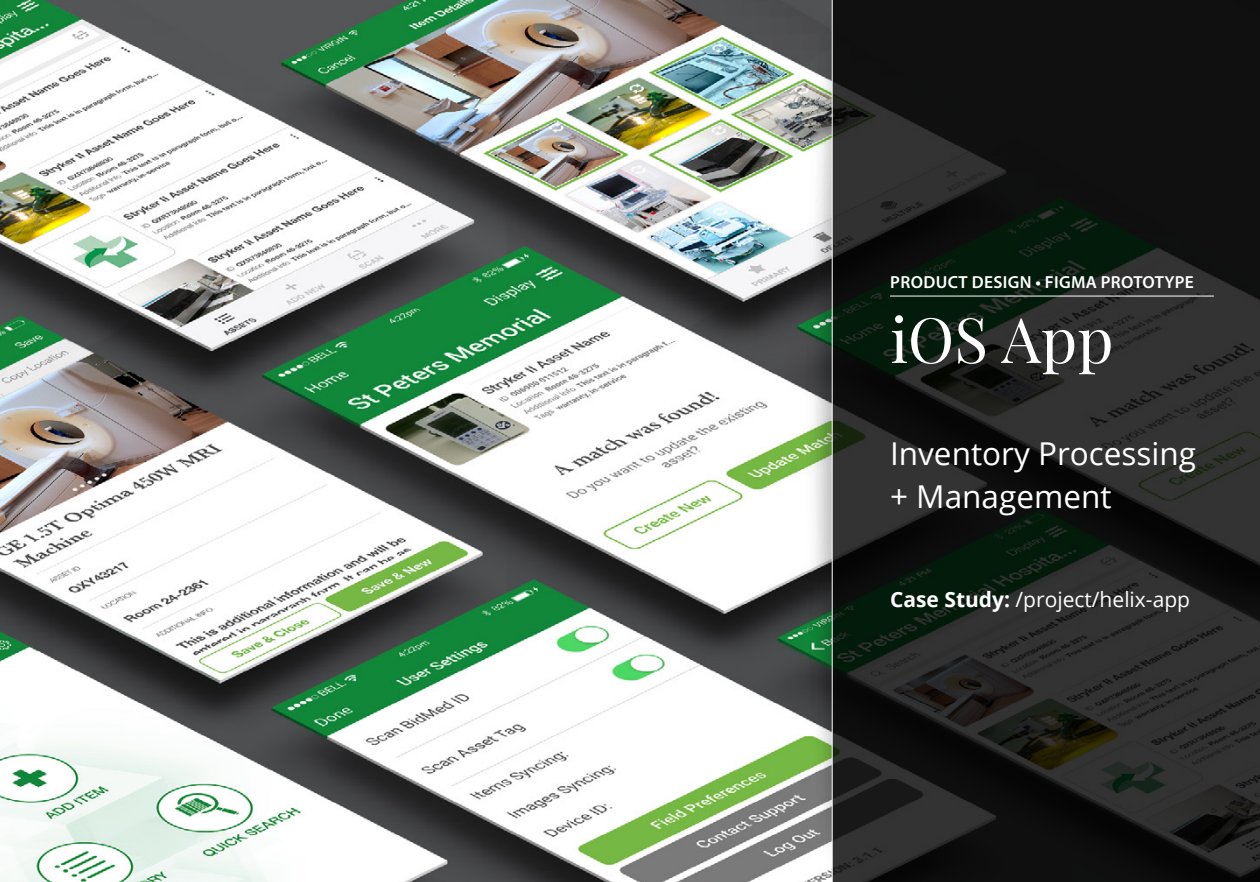
<style>
.page{position:relative;width:1260px;height:882px;background:#fff}
.page>*{position:absolute;margin:0;border:0;box-sizing:border-box;transform-origin:0 0}
.t1{font:62.65px "Playfair Display";color:#fff}
.t2{font:31.5px/43.8px "Open Sans";color:#fff}
.t3{font:21px "Open Sans";color:#fff}
.t4{font:600 17.5px "Myriad Pro";letter-spacing:.02em;color:#fff}
.s1{font-weight:700}
</style>
<div class="page">
<img style="left:0;top:0;width:801px;height:882px">
<svg style="left:833px;top:0;width:427px;height:882px;background:#1b1e1c"></svg>
<img style="left:801px;top:0;width:31px;height:882px">
<hr style="left:890px;top:296px;width:324px;height:1px;background:#fff">
<p class="t4" style="left:890px;top:271px;width:305px">PRODUCT DESIGN • FIGMA PROTOTYPE</p>
<h1 class="t1" style="left:890px;top:300px;width:225px">iOS App</h1>
<p class="t2" style="left:890px;top:430px;width:308px">Inventory Processing + Management</p>
<p class="t3" style="left:890px;top:585px;width:302px"><span class="s1">Case Study:</span> /project/helix-app</p>
</div>
